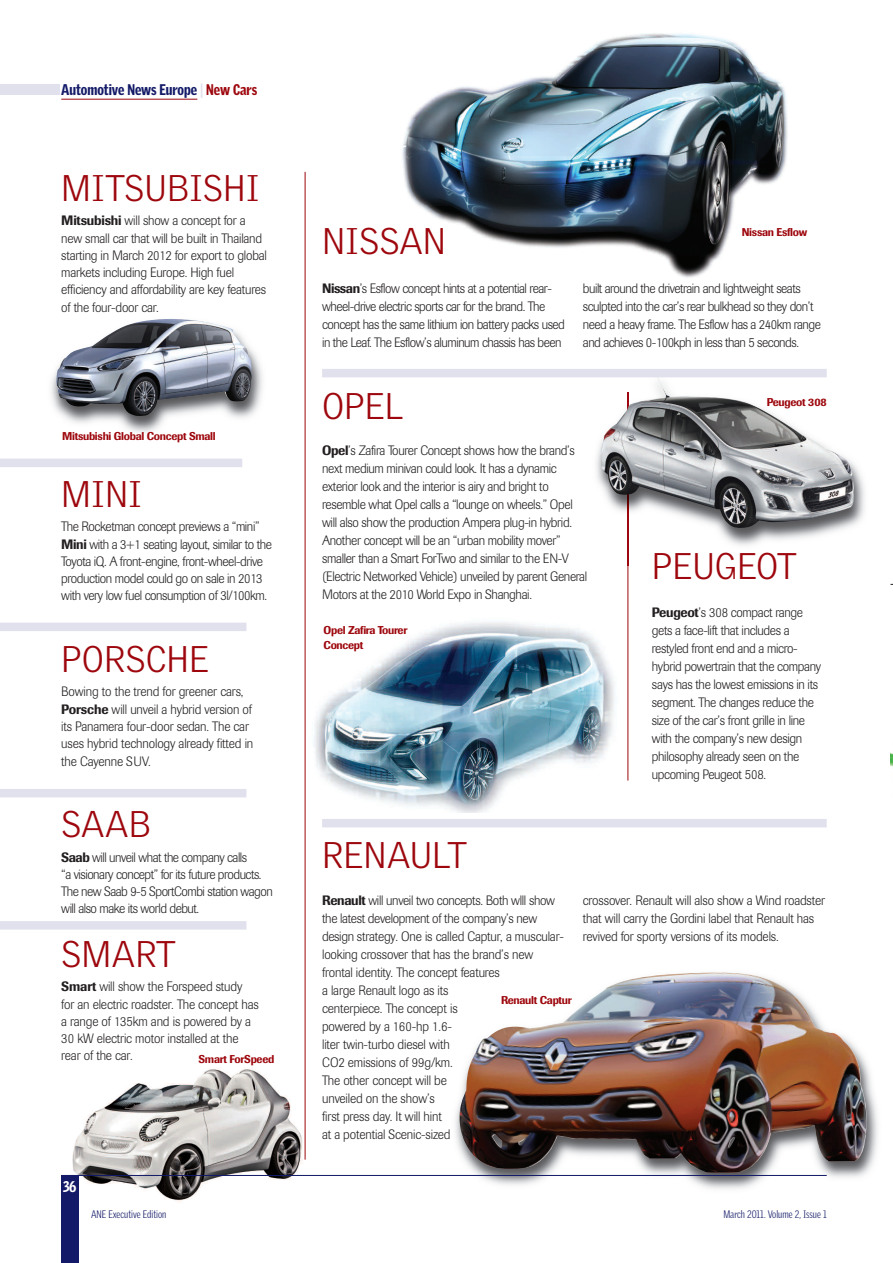
<style>
.page{position:relative;width:893px;height:1263px;background:#fff}
.page>*{position:absolute;margin:0;border:0;box-sizing:border-box;transform-origin:0 0}
.t1{font:300 36px "Griffith Gothic";color:#9d070d}
.t2{font:900 15px "Griffith Gothic Cond";color:#131a67}
.t3{font:900 15px "Griffith Gothic Cond";color:#fff}
.t4{font:300 13.5px/18px "Imago";letter-spacing:-.025em;color:#231f20;scale:.95 1}
.t5{font:500 11.25px/15px "Imago";letter-spacing:-.025em;color:#9d070d;scale:.95 1}
.t6{font:300 10.5px "Griffith Gothic Cond";color:#131a67}
.s1{color:#e1e1ed}
.s2{color:#9d070d}
.s3{font-weight:500}
</style>
<div class="page">
<img style="left:72px;top:1045px;width:234px;height:160px">
<hr style="left:628px;top:392px;width:1px;height:388px;background:#9d070d">
<img style="left:402px;top:33px;width:386px;height:245px">
<img style="left:314px;top:622px;width:301px;height:190px">
<img style="left:51px;top:350px;width:212px;height:83px">
<img style="left:56px;top:319px;width:196px;height:97px">
<img style="left:572px;top:377px;width:293px;height:188px">
<img style="left:628px;top:528px;width:1px;height:37px">
<img style="left:601px;top:377px;width:253px;height:151px">
<img style="left:455px;top:1065px;width:423px;height:124px">
<img style="left:459px;top:972px;width:408px;height:201px">
<hr style="left:61px;top:1175px;width:766px;height:1px;background:#131a67">
<hr style="left:305px;top:172px;width:1px;height:987px;background:#9d070d">
<div style="left:61px;top:1175px;width:17px;height:88px;background:#131a67"></div>
<hr style="left:61px;top:99px;width:136px;height:1px;background:#9d070d">
<div style="left:0;top:84px;width:59px;height:10px;background:#e1e1ed"></div>
<div style="left:0;top:623px;width:246px;height:8px;background:#e1e1ed"></div>
<div style="left:0;top:459px;width:242px;height:8px;background:#e1e1ed"></div>
<div style="left:322px;top:369px;width:505px;height:8px;background:#e1e1ed"></div>
<div style="left:322px;top:819px;width:505px;height:8px;background:#e1e1ed"></div>
<div style="left:0;top:789px;width:246px;height:8px;background:#e1e1ed"></div>
<div style="left:0;top:921px;width:246px;height:8px;background:#e1e1ed"></div>
<img style="left:890px;top:753px;width:3px;height:14px">
<p class="t2" style="left:61px;top:81px;width:197px">Automotive News Europe <span class="s1">|</span> <span class="s2">New Cars</span></p>
<h1 class="t1" style="left:61px;top:167px;width:200px">MITSUBISHI</h1>
<p class="t4" style="left:61px;top:213px;width:218px;line-height:17.2px"><span class="s3">Mitsubishi</span> will show a concept for a new small car that will be built in Thailand starting in March 2012 for export to global markets including Europe. High fuel efficiency and affordability are key features of the four-door car.</p>
<p class="t5" style="left:62px;top:430px;width:163px">Mitsubishi Global Concept Small</p>
<h1 class="t1" style="left:61px;top:473px;width:82px">MINI</h1>
<p class="t4" style="left:61px;top:519px;width:223px;line-height:17.2px">The Rocketman concept previews a “mini” <span class="s3">Mini</span> with a 3+1 seating layout, similar to the Toyota iQ. A front-engine, front-wheel-drive production model could go on sale in 2013 with very low fuel consumption of 3l/100km.</p>
<h1 class="t1" style="left:61px;top:638px;width:149px">PORSCHE</h1>
<p class="t4" style="left:61px;top:684px;width:204px;line-height:17.2px">Bowing to the trend for greener cars, <span class="s3">Porsche</span> will unveil a hybrid version of its Panamera four-door sedan. The car uses hybrid technology already fitted in the Cayenne SUV.</p>
<h1 class="t1" style="left:61px;top:803px;width:91px">SAAB</h1>
<p class="t4" style="left:61px;top:849px;width:224px;line-height:17.2px"><span class="s3">Saab</span> will unveil what the company calls<br>“a visionary concept” for its future products.<br>The new Saab 9-5 SportCombi station wagon will also make its world debut.</p>
<h1 class="t1" style="left:61px;top:933px;width:116px">SMART</h1>
<p class="t4" style="left:61px;top:979px;width:209px;line-height:17.2px"><span class="s3">Smart</span> will show the Forspeed study for an electric roadster. The concept has a range of 135km and is powered by a<br>30 kW electric motor installed at the rear of the car.</p>
<p class="t5" style="left:198px;top:1053px;width:81px">Smart ForSpeed</p>
<p class="t3" style="left:63px;top:1178px;width:15px">36</p>
<h1 class="t1" style="left:322px;top:221px;width:126px">NISSAN</h1>
<p class="t4" style="left:322px;top:281px;width:257px"><span class="s3">Nissan</span>’s Esflow concept hints at a potential rear&shy;wheel-drive electric sports car for the brand. The concept has the same lithium ion battery packs used in the Leaf. The Esflow’s aluminum chassis has been</p>
<p class="t5" style="left:742px;top:226px;width:70px">Nissan Esflow</p>
<p class="t4" style="left:583px;top:281px;width:252px">built around the drivetrain and lightweight seats sculpted into the car’s rear bulkhead so they don’t need a heavy frame. The Esflow has a 240km range and achieves 0-100kph in less than 5 seconds.</p>
<h1 class="t1" style="left:322px;top:385px;width:83px">OPEL</h1>
<p class="t4" style="left:322px;top:443px;width:281px"><span class="s3">Opel</span>’s Zafira Tourer Concept shows how the brand’s next medium minivan could look. It has a dynamic exterior look and the interior is airy and bright to resemble what Opel calls a “lounge on wheels.” Opel will also show the production Ampera plug-in hybrid.<br>Another concept will be an “urban mobility mover” smaller than a Smart ForTwo and similar to the EN-V (Electric Networked Vehicle) unveiled by parent General Motors at the 2010 World Expo in Shanghai.</p>
<p class="t5" style="left:324px;top:624px;width:90px">Opel Zafira Tourer<br>Concept</p>
<p class="t5" style="left:767px;top:395px;width:65px">Peugeot 308</p>
<h1 class="t1" style="left:652px;top:546px;width:147px">PEUGEOT</h1>
<p class="t4" style="left:652px;top:605px;width:180px"><span class="s3">Peugeot</span>’s 308 compact range gets a face-lift that includes a restyled front end and a micro&shy;hybrid powertrain that the company says has the lowest emissions in its segment. The changes reduce the size of the car’s front grille in line with the company’s new design philosophy already seen on the upcoming Peugeot 508.</p>
<h1 class="t1" style="left:322px;top:835px;width:147px">RENAULT</h1>
<p class="t4" style="left:322px;top:893px;width:256px"><span class="s3">Renault</span> will unveil two concepts. Both wlll show the latest development of the company’s new design strategy. One is called Captur, a muscular&shy;looking crossover that has the brand’s new frontal identity. The concept features<br>a large Renault logo as its<br>centerpiece. The concept is<br>powered by a 160-hp 1.6-<br>liter twin-turbo diesel with<br>CO2 emissions of 99g/km.<br>The other concept will be<br>unveiled on the show’s<br>first press day. It will hint<br>at a potential Scenic-sized</p>
<p class="t5" style="left:501px;top:993px;width:76px">Renault Captur</p>
<p class="t4" style="left:583px;top:893px;width:256px">crossover. Renault will also show a Wind roadster that will carry the Gordini label that Renault has revived for sporty versions of its models.</p>
<p class="t6" style="left:91px;top:1208px;width:77px">ANE Executive Edition</p>
<p class="t6" style="left:723px;top:1208px;width:105px">March 2011. Volume 2, Issue 1</p>
</div>
